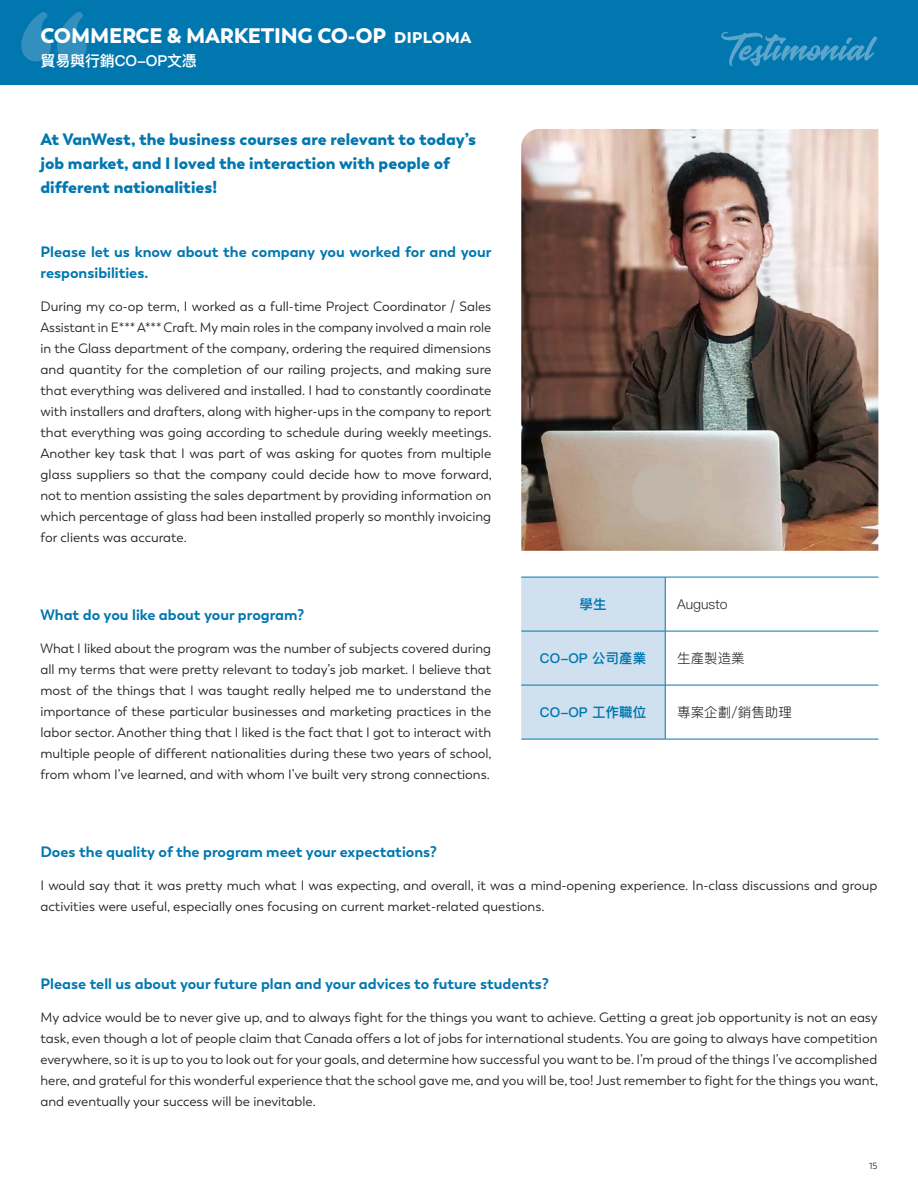
<style>
.page{position:relative;width:918px;height:1188px;background:#fff}
.page>*{position:absolute;margin:0;border:0;box-sizing:border-box;transform-origin:0 0}
.t1{font:900 21px "Boston";letter-spacing:-.01em;color:#fff}
.t2{font:900 16.5px/24px "Boston";color:#0077af}
.t3{font:700 15px/21px "Boston";color:#0077af}
.t4{font:15px "Ping Fang SC Heavy";letter-spacing:-.01em;color:#fff}
.t5{font:13.5px/21px "Boston";color:#231f20;text-align:justify}
.t6{font:13.5px "Ping Fang SC Regular";color:#231f20}
.t7{font:13.5px "Ping Fang SC Heavy";color:#0077af}
.t8{font:9px "Boston";color:#231f20}
.s1{font-weight:700}
</style>
<div class="page">
<div style="left:0;top:0;width:918px;height:85px;background:#0077af"></div>
<svg style="left:721px;top:32px;width:157px;height:34px"></svg>
<svg style="left:21px;top:12px;width:66px;height:50px"></svg>
<div style="left:521px;top:578px;width:144px;height:161px;background:#d1e0ef"></div>
<hr style="left:521px;top:577px;width:144px;height:1px;background:#0077af">
<hr style="left:665px;top:577px;width:213px;height:1px;background:#0077af">
<hr style="left:521px;top:631px;width:144px;height:1px;background:#0077af">
<hr style="left:665px;top:631px;width:213px;height:1px;background:#0077af">
<hr style="left:521px;top:685px;width:144px;height:1px;background:#0077af">
<hr style="left:665px;top:685px;width:213px;height:1px;background:#0077af">
<hr style="left:521px;top:739px;width:144px;height:1px;background:#0077af">
<hr style="left:665px;top:739px;width:213px;height:1px;background:#0077af">
<hr style="left:665px;top:577px;width:1px;height:54px;background:#0077af">
<hr style="left:665px;top:631px;width:1px;height:54px;background:#0077af">
<hr style="left:665px;top:685px;width:1px;height:54px;background:#0077af">
<img style="left:521px;top:129px;width:357px;height:422px">
<div style="left:631px;top:462px;width:65px;height:60px;background:#c0b6aa;border-radius:30px"></div>
<h1 class="t1" style="left:40px;top:22px;width:433px">COMMERCE &amp; MARKETING CO-OP <span class="s1">diploma</span></h1>
<p class="t4" style="left:40px;top:52px;width:158px">貿易與行銷CO-OP文憑</p>
<p class="t2" style="left:40px;top:127px;width:437px">At VanWest, the business courses are relevant to today’s job market, and I loved the interaction with people of different nationalities!</p>
<p class="t3" style="left:40px;top:241px;width:453px">Please let us know about the company you worked for and your responsibilities.</p>
<p class="t5" style="left:40px;top:296px;width:453px">During my co-op term, I worked as a full-time Project Coordinator / Sales Assistant in E*** A*** Craft. My main roles in the company involved a main role in the Glass department of the company, ordering the required dimensions and quantity for the completion of our railing projects, and making sure that everything was delivered and installed. I had to constantly coordinate with installers and drafters, along with higher-ups in the company to report that everything was going according to schedule during weekly meetings.<br>Another key task that I was part of was asking for quotes from multiple glass suppliers so that the company could decide how to move forward, not to mention assisting the sales department by providing information on which percentage of glass had been installed properly so monthly invoicing for clients was accurate.</p>
<p class="t3" style="left:40px;top:604px;width:265px">What do you like about your program?</p>
<p class="t5" style="left:40px;top:638px;width:453px">What I liked about the program was the number of subjects covered during all my terms that were pretty relevant to today’s job market. I believe that most of the things that I was taught really helped me to understand the importance of these particular businesses and marketing practices in the labor sector. Another thing that I liked is the fact that I got to interact with multiple people of different nationalities during these two years of school, from whom I’ve learned, and with whom I’ve built very strong connections.</p>
<p class="t7" style="left:580px;top:596px;width:28px">學生</p>
<p class="t6" style="left:677px;top:596px;width:52px">Augusto</p>
<p class="t7" style="left:540px;top:650px;width:108px">CO-OP 公司產業</p>
<p class="t6" style="left:677px;top:650px;width:69px">生產製造業</p>
<p class="t7" style="left:540px;top:704px;width:108px">CO-OP 工作職位</p>
<p class="t6" style="left:677px;top:704px;width:116px">專案企劃/銷售助理</p>
<p class="t3" style="left:40px;top:841px;width:398px">Does the quality of the program meet your expectations?</p>
<p class="t5" style="left:40px;top:875px;width:839px">I would say that it was pretty much what I was expecting, and overall, it was a mind-opening experience. In-class discussions and group activities were useful, especially ones focusing on current market-related questions.</p>
<p class="t3" style="left:40px;top:973px;width:510px">Please tell us about your future plan and your advices to future students?</p>
<p class="t5" style="left:40px;top:1007px;width:839px">My advice would be to never give up, and to always fight for the things you want to achieve. Getting a great job opportunity is not an easy task, even though a lot of people claim that Canada offers a lot of jobs for international students. You are going to always have competition everywhere, so it is up to you to look out for your goals, and determine how successful you want to be. I’m proud of the things I’ve accomplished here, and grateful for this wonderful experience that the school gave me, and you will be, too! Just remember to fight for the things you want, and eventually your success will be inevitable.</p>
<p class="t8" style="left:869px;top:1160px;width:10px">15</p>
</div>
